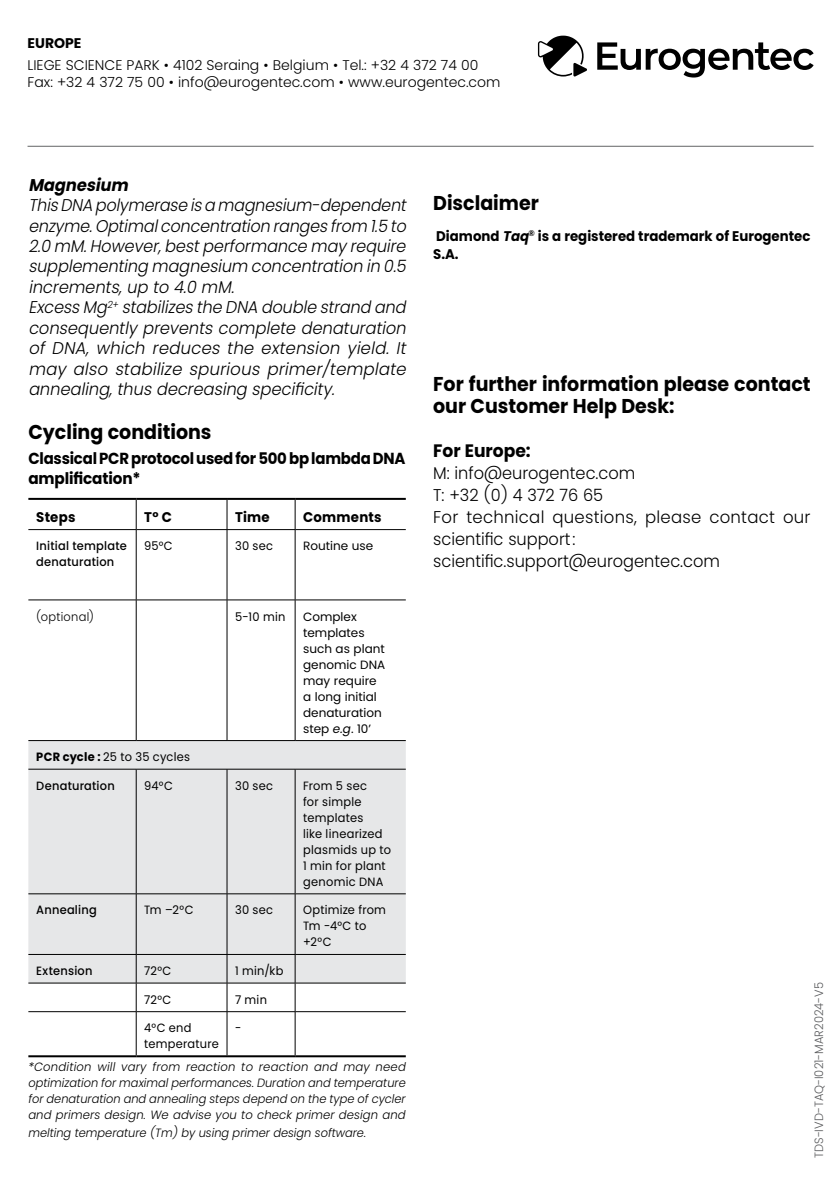
<style>
.page{position:relative;width:840px;height:1191px;background:#fff}
.page>*{position:absolute;margin:0;border:0;box-sizing:border-box;transform-origin:0 0}
.t1{font:700 20px/22px "Poppins";color:#000;scale:.95 1}
.t2{font:700 18px "Poppins";color:#000;scale:.95 1}
.t3{font:italic 300 17px/20.4px "Poppins";color:#000;scale:.93 1}
.t4{font:300 17px/22px "Poppins";color:#000;scale:.95 1}
.t5{font:italic 700 17px "Poppins";color:#000;scale:.95 1}
.t6{font:700 16px/20.4px "Poppins";letter-spacing:-.015em;color:#000;scale:.93 1}
.t7{font:300 14px/16.8px "Poppins";color:#000}
.t8{font:700 14px/18px "Poppins";color:#000;scale:.95 1}
.t9{font:700 14px "Poppins";letter-spacing:.02em;color:#000;scale:.95 1}
.t10{font:700 14px "Poppins";color:#000}
.t11{font:italic 300 12px/16px "Poppins";color:#000;text-align:justify}
.t12{font:12px/16px "Poppins";letter-spacing:.01em;color:#000;scale:.95 1}
.t13{font:12px/16px "Poppins";letter-spacing:.01em;color:#000}
.t14{font:500 12px/16px "Poppins";letter-spacing:.02em;color:#000;scale:.95 1}
.t15{font:italic 300 12px "Poppins";color:#000;scale:.95 1}
.t16{font:300 12px "Poppins";color:#5a5b5d;scale:.95 1}
.t17{font:300 12px "Poppins";letter-spacing:.025em;color:#000;scale:.95 1}
.s1{font-style:italic}
.s2{font-weight:700}
</style>
<div class="page">
<div style="left:28px;top:741px;width:377px;height:241px;background:#e6e7e8"></div>
<hr style="left:28px;top:529px;width:108px;height:1px;background:#000">
<hr style="left:136px;top:529px;width:91px;height:1px;background:#000">
<hr style="left:227px;top:529px;width:68px;height:1px;background:#000">
<hr style="left:295px;top:529px;width:110px;height:1px;background:#000">
<hr style="left:28px;top:599px;width:108px;height:1px;background:#000">
<hr style="left:136px;top:599px;width:91px;height:1px;background:#000">
<hr style="left:227px;top:599px;width:68px;height:1px;background:#000">
<hr style="left:295px;top:599px;width:110px;height:1px;background:#000">
<hr style="left:28px;top:740px;width:108px;height:1px;background:#000">
<hr style="left:136px;top:740px;width:91px;height:1px;background:#000">
<hr style="left:227px;top:740px;width:68px;height:1px;background:#000">
<hr style="left:295px;top:740px;width:110px;height:1px;background:#000">
<hr style="left:28px;top:769px;width:108px;height:1px;background:#000">
<hr style="left:136px;top:769px;width:91px;height:1px;background:#000">
<hr style="left:227px;top:769px;width:68px;height:1px;background:#000">
<hr style="left:295px;top:769px;width:110px;height:1px;background:#000">
<hr style="left:28px;top:893px;width:108px;height:1px;background:#000">
<hr style="left:136px;top:893px;width:91px;height:1px;background:#000">
<hr style="left:227px;top:893px;width:68px;height:1px;background:#000">
<hr style="left:295px;top:893px;width:110px;height:1px;background:#000">
<hr style="left:28px;top:954px;width:108px;height:1px;background:#000">
<hr style="left:136px;top:954px;width:91px;height:1px;background:#000">
<hr style="left:227px;top:954px;width:68px;height:1px;background:#000">
<hr style="left:295px;top:954px;width:110px;height:1px;background:#000">
<hr style="left:28px;top:982px;width:108px;height:1px;background:#000">
<hr style="left:136px;top:982px;width:91px;height:1px;background:#000">
<hr style="left:227px;top:982px;width:68px;height:1px;background:#000">
<hr style="left:295px;top:982px;width:110px;height:1px;background:#000">
<hr style="left:28px;top:1011px;width:108px;height:1px;background:#000">
<hr style="left:136px;top:1011px;width:91px;height:1px;background:#000">
<hr style="left:227px;top:1011px;width:68px;height:1px;background:#000">
<hr style="left:295px;top:1011px;width:110px;height:1px;background:#000">
<hr style="left:28px;top:498px;width:108px;height:2px;background:#000">
<hr style="left:136px;top:498px;width:91px;height:2px;background:#000">
<hr style="left:227px;top:498px;width:68px;height:2px;background:#000">
<hr style="left:295px;top:498px;width:110px;height:2px;background:#000">
<hr style="left:28px;top:1055px;width:108px;height:2px;background:#000">
<hr style="left:136px;top:1055px;width:91px;height:2px;background:#000">
<hr style="left:227px;top:1055px;width:68px;height:2px;background:#000">
<hr style="left:295px;top:1055px;width:110px;height:2px;background:#000">
<svg style="left:136px;top:500px;width:1px;height:29px"></svg>
<svg style="left:226px;top:500px;width:1px;height:29px"></svg>
<svg style="left:294px;top:500px;width:1px;height:29px"></svg>
<hr style="left:136px;top:530px;width:1px;height:69px;background:#000">
<hr style="left:226px;top:530px;width:1px;height:69px;background:#000">
<hr style="left:294px;top:530px;width:1px;height:69px;background:#000">
<hr style="left:136px;top:600px;width:1px;height:140px;background:#000">
<hr style="left:226px;top:600px;width:1px;height:140px;background:#000">
<hr style="left:294px;top:600px;width:1px;height:140px;background:#000">
<hr style="left:136px;top:769px;width:1px;height:124px;background:#000">
<hr style="left:226px;top:769px;width:1px;height:124px;background:#000">
<hr style="left:294px;top:769px;width:1px;height:124px;background:#000">
<hr style="left:136px;top:894px;width:1px;height:60px;background:#000">
<hr style="left:226px;top:894px;width:1px;height:60px;background:#000">
<hr style="left:294px;top:894px;width:1px;height:60px;background:#000">
<svg style="left:136px;top:954px;width:1px;height:57px"></svg>
<svg style="left:226px;top:955px;width:1px;height:56px"></svg>
<svg style="left:294px;top:955px;width:1px;height:56px"></svg>
<hr style="left:136px;top:1012px;width:1px;height:43px;background:#000">
<hr style="left:226px;top:1012px;width:1px;height:43px;background:#000">
<hr style="left:294px;top:1012px;width:1px;height:43px;background:#000">
<hr style="left:28px;top:146px;width:785px;height:1px;background:#636466">
<svg style="left:537px;top:36px;width:50px;height:40px"></svg>
<svg style="left:597px;top:42px;width:216px;height:36px"></svg>
<p class="t10" style="left:28px;top:34px;width:55px">EUROPE</p>
<p class="t7" style="left:28px;top:57px;width:474px">LIEGE SCIENCE PARK • 4102 Seraing • Belgium • Tel.: +32 4 372 74 00<br>Fax: +32 4 372 75 00 • info@eurogentec.com • www.eurogentec.com</p>
<p class="t5" style="left:28px;top:175px;width:111px">Magnesium</p>
<p class="t3" style="left:28px;top:195px;width:412px">ThisDNA polymerase isa magnesium-dependent enzyme.Optimalconcentration rangesfrom 1.5 to 2.0 mM.However,bestperformance mayrequire supplementing magnesium concentration in 0.5 increments,up to 4.0 mM.<br>ExcessMg<sup>2+</sup> stabilizesthe DNA double strand and consequentlypreventscomplete denaturation of DNA, which reduces the extension yield. It may also stabilize spurious primer/template annealing,thusdecreasing specificity.</p>
<p class="t1" style="left:28px;top:421px;width:194px">Cycling conditions</p>
<p class="t6" style="left:28px;top:448px;width:407px">Classical PCR protocol used for 500 bp lambda DNA amplification*</p>
<p class="t8" style="left:36px;top:508px;width:43px">Steps</p>
<p class="t8" style="left:144px;top:508px;width:31px">T° C</p>
<p class="t8" style="left:235px;top:508px;width:38px">Time</p>
<p class="t9" style="left:303px;top:508px;width:84px">Comments</p>
<p class="t14" style="left:36px;top:538px;width:97px">Initial template denaturation</p>
<p class="t12" style="left:144px;top:538px;width:31px">95°C</p>
<p class="t12" style="left:235px;top:538px;width:42px">30 sec</p>
<p class="t13" style="left:303px;top:538px;width:72px">Routine use</p>
<p class="t17" style="left:36px;top:609px;width:62px">(optional)</p>
<p class="t12" style="left:235px;top:608px;width:54px">5-10 min</p>
<p class="t13" style="left:303px;top:608px;width:84px">Complex templates such as plant genomic DNA may require a long initial denaturation step <span class="s1">e.g</span>. 10’</p>
<p class="t12" style="left:36px;top:749px;width:163px"><span class="s2">PCR cycle :</span> 25 to 35 cycles</p>
<p class="t14" style="left:36px;top:777px;width:84px">Denaturation</p>
<p class="t12" style="left:144px;top:777px;width:32px">94°C</p>
<p class="t12" style="left:235px;top:777px;width:42px">30 sec</p>
<p class="t12" style="left:303px;top:777px;width:94px">From 5 sec<br>for simple templates<br>like linearized plasmids up to<br>1 min for plant genomic DNA</p>
<p class="t14" style="left:36px;top:902px;width:65px">Annealing</p>
<p class="t12" style="left:144px;top:902px;width:53px">Tm –2°C</p>
<p class="t12" style="left:235px;top:902px;width:42px">30 sec</p>
<p class="t12" style="left:303px;top:902px;width:89px">Optimize from<br>Tm -4°C to +2°C</p>
<p class="t14" style="left:36px;top:963px;width:61px">Extension</p>
<p class="t12" style="left:144px;top:963px;width:30px">72°C</p>
<p class="t12" style="left:235px;top:963px;width:52px">1 min/kb</p>
<p class="t12" style="left:144px;top:991px;width:30px">72°C</p>
<p class="t12" style="left:235px;top:991px;width:35px">7 min</p>
<p class="t12" style="left:144px;top:1020px;width:80px">4°C end temperature</p>
<p class="t12" style="left:235px;top:1020px;width:8px">-</p>
<p class="t11" style="left:28px;top:1058px;width:379px">*Condition will vary from reaction to reaction and may need optimization for maximal performances. Duration and temperature for denaturation and annealing steps depend on the type of cycler and primers design. We advise you to check primer design and</p>
<p class="t15" style="left:28px;top:1125px;width:357px">melting temperature (Tm) by using primer design software.</p>
<p class="t1" style="left:433px;top:192px;width:113px">Disclaimer</p>
<p class="t8" style="left:433px;top:227px;width:398px">Diamond <span class="s1">Taq</span><sup>®</sup> is a registered trademark of Eurogentec<br>S.A.</p>
<p class="t1" style="left:433px;top:373px;width:398px">For further information please contact our Customer Help Desk:</p>
<p class="t2" style="left:433px;top:440px;width:104px">For Europe:</p>
<p class="t4" style="left:433px;top:462px;width:398px">M: info@eurogentec.com<br>T: +32 (0) 4 372 76 65<br>For technical questions, please contact our scientific support: scientific.support@eurogentec.com</p>
<p class="t16" style="left:811px;top:1158px;width:186px;rotate:-90deg">TDS-IVD-TAQ-I021-MAR2024-V5</p>
</div>
